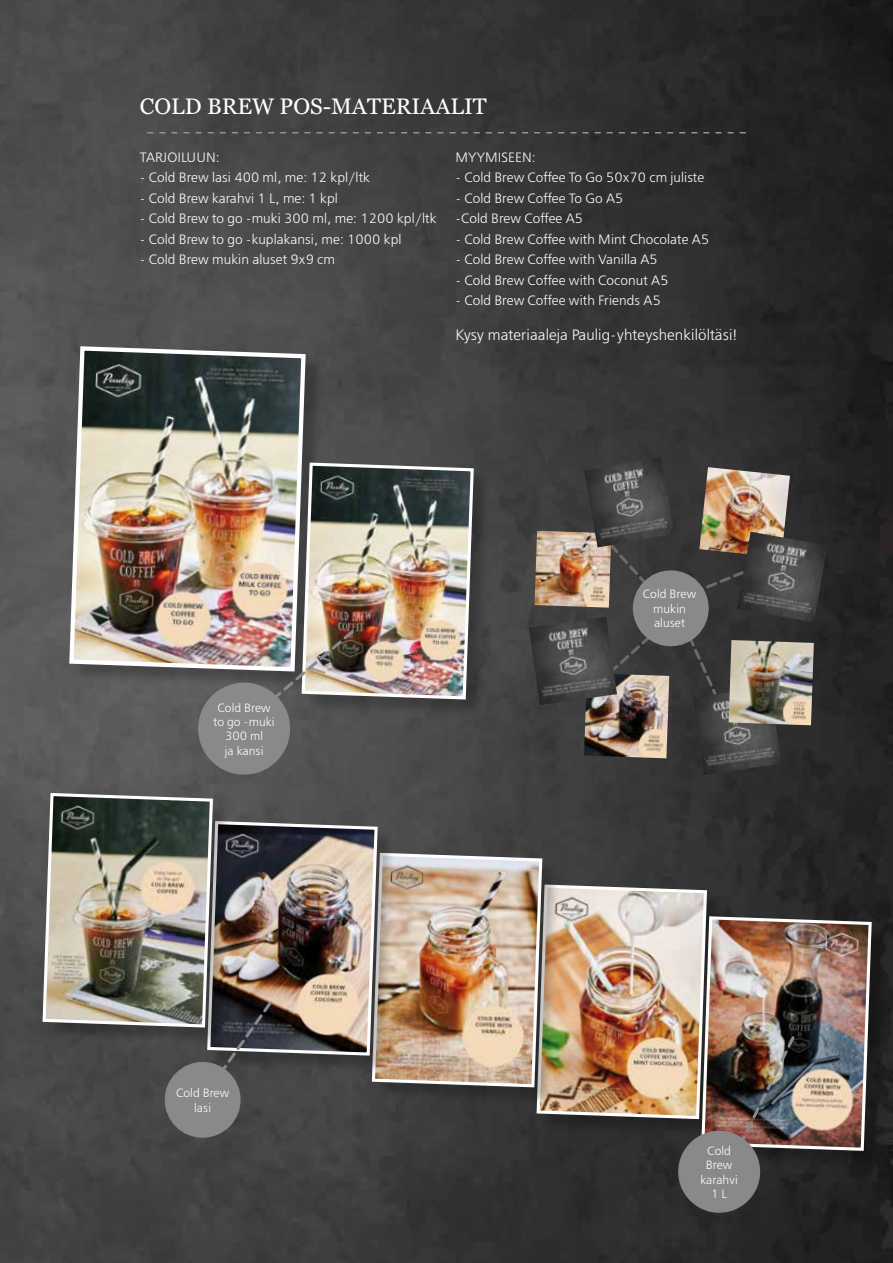
<style>
.page{position:relative;width:893px;height:1263px;background:#fff}
.page>*{position:absolute;margin:0;border:0;box-sizing:border-box;transform-origin:0 0}
.t1{font:22.5px "Georgia";color:#fff}
.t2{font:300 15px "Free Set";letter-spacing:.005em;color:#fff}
.t3{font:300 13.5px/20.4px "Free Set";letter-spacing:.005em;color:#fff}
.t4{font:300 12px/14.4px "Free Set";letter-spacing:.005em;color:#fff;text-align:center}
</style>
<div class="page">
<img style="left:0;top:0;width:893px;height:1263px">
<svg style="left:147px;top:132px;width:599px;height:2px"></svg>
<div style="left:704px;top:919px;width:186px;height:250px;background:#1e1e1e"></div>
<div style="left:72px;top:349px;width:252px;height:341px;background:#000;opacity:.23"></div>
<img style="left:67px;top:344px;width:241px;height:330px">
<div style="left:304px;top:465px;width:188px;height:253px;background:#000;opacity:.23"></div>
<img style="left:257px;top:461px;width:218px;height:253px">
<div style="left:690px;top:558px;width:47px;height:38px;background:#363636"></div>
<svg style="left:617px;top:623px;width:47px;height:50px;background:#3b3b3b"></svg>
<svg style="left:611px;top:547px;width:49px;height:52px;background:#3d3d3d"></svg>
<div style="left:680px;top:620px;width:41px;height:82px;background:#343434"></div>
<img style="left:41px;top:791px;width:832px;height:372px">
<img style="left:699px;top:467px;width:91px;height:91px">
<img style="left:737px;top:532px;width:90px;height:90px">
<img style="left:584px;top:673px;width:85px;height:85px">
<img style="left:693px;top:686px;width:88px;height:89px">
<img style="left:529px;top:617px;width:88px;height:88px">
<img style="left:534px;top:531px;width:77px;height:77px">
<img style="left:584px;top:457px;width:90px;height:90px">
<img style="left:729px;top:640px;width:85px;height:85px">
<div style="left:165px;top:1062px;width:76px;height:76px;background:#89888a;border-radius:50%"></div>
<div style="left:678px;top:1131px;width:82px;height:82px;background:#89888a;border-radius:50%"></div>
<div style="left:198px;top:683px;width:92px;height:92px;background:#89888a;border-radius:50%"></div>
<div style="left:633px;top:570px;width:76px;height:76px;background:#89888a;border-radius:50%"></div>
<h1 class="t1" style="left:140px;top:93px;width:348px">COLD BREW POS-MATERIAALIT</h1>
<p class="t3" style="left:140px;top:147px;width:81px">TARJOILUUN:</p>
<p class="t3" style="left:140px;top:168px;width:232px">- Cold Brew lasi 400 ml, me: 12 kpl/ltk</p>
<p class="t3" style="left:140px;top:188px;width:199px">- Cold Brew karahvi 1 L, me: 1 kpl</p>
<p class="t3" style="left:140px;top:209px;width:298px">- Cold Brew to go -muki 300 ml, me: 1200 kpl/ltk</p>
<p class="t3" style="left:140px;top:229px;width:263px">- Cold Brew to go -kuplakansi, me: 1000 kpl</p>
<p class="t3" style="left:140px;top:250px;width:197px">- Cold Brew mukin aluset 9x9 cm</p>
<p class="t3" style="left:455px;top:147px;width:82px">MYYMISEEN:</p>
<p class="t3" style="left:455px;top:168px;width:250px">- Cold Brew Coffee To Go 50x70 cm juliste</p>
<p class="t3" style="left:455px;top:188px;width:169px">- Cold Brew Coffee To Go A5 -Cold Brew Coffee A5</p>
<p class="t3" style="left:455px;top:229px;width:255px">- Cold Brew Coffee with Mint Chocolate A5</p>
<p class="t3" style="left:455px;top:250px;width:204px">- Cold Brew Coffee with Vanilla A5</p>
<p class="t3" style="left:455px;top:270px;width:215px">- Cold Brew Coffee with Coconut A5</p>
<p class="t3" style="left:455px;top:291px;width:207px">- Cold Brew Coffee with Friends A5</p>
<p class="t2" style="left:455px;top:326px;width:283px">Kysy materiaaleja Paulig-yhteyshenkilöltäsi!</p>
<p class="t4" style="left:214px;top:700px;width:63px">Cold Brew to go -muki<br>300 ml<br>ja kansi</p>
<p class="t4" style="left:176px;top:1086px;width:55px">Cold Brew lasi</p>
<p class="t4" style="left:643px;top:587px;width:55px">Cold Brew mukin aluset</p>
<p class="t4" style="left:700px;top:1144px;width:39px">Cold<br>Brew karahvi<br>1 L</p>
</div>
